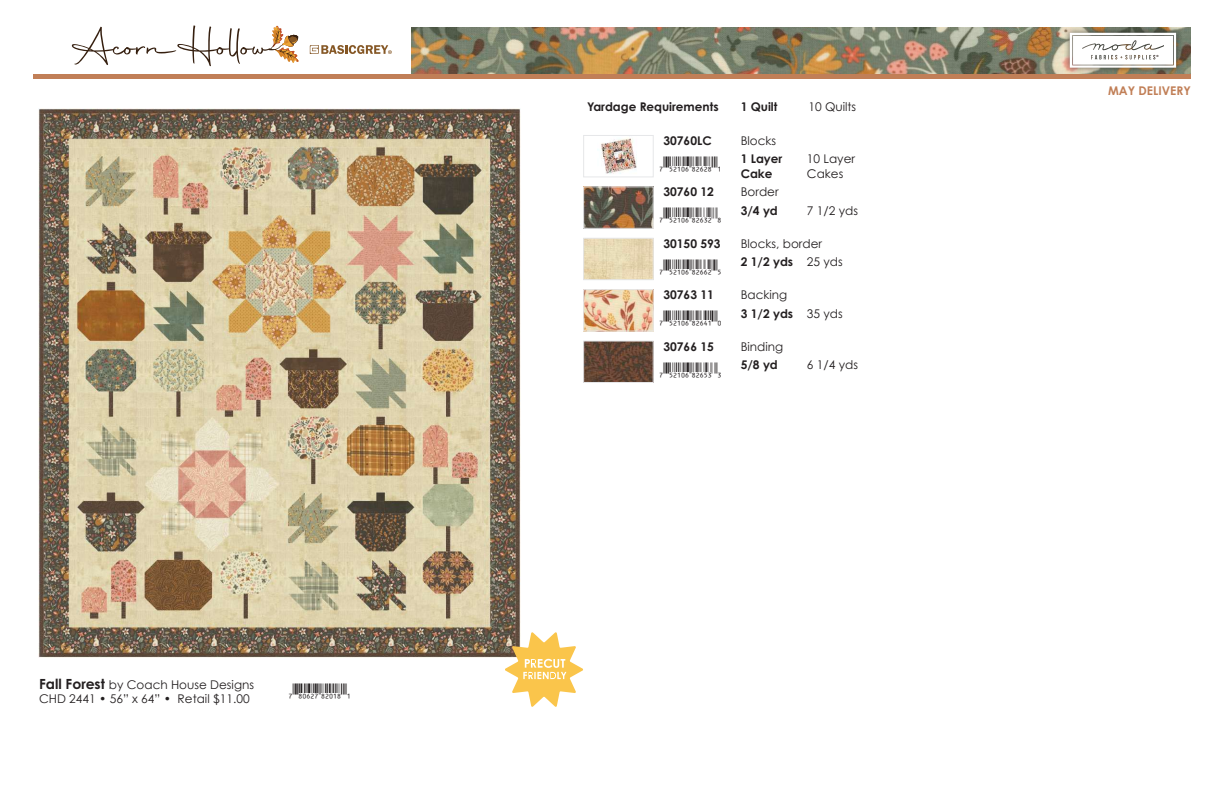
<style>
.page{position:relative;width:1224px;height:792px;background:#fff}
.page>*{position:absolute;margin:0;border:0;box-sizing:border-box;transform-origin:0 0}
.t1{font:16px "UPC Aa";color:#231f20}
.t2{font:12px/14.4px "Century Gothic";color:#231f20}
.t3{font:700 12px/14.4px "Century Gothic Pro";color:#231f20}
.t4{font:700 12px "Century Gothic";color:#231f20}
.t5{font:12px/14.4px "Century Gothic Pro";color:#231f20}
.t6{font:700 12px "Century Gothic";color:#c17f57}
.s1{font-family:"Century Gothic Pro";font-weight:700;font-size:14px}
.s2{font-family:"Century Gothic Pro"}
.s3{font-weight:400}
</style>
<div class="page">
<img style="left:412px;top:27px;width:779px;height:47px">
<div style="left:33px;top:74px;width:1158px;height:5px;background:#c17f57"></div>
<div style="left:1063px;top:26px;width:119px;height:48px;background:#231f20;opacity:.75"></div>
<svg style="left:1070px;top:33px;width:106px;height:35px"></svg>
<svg style="left:310px;top:45px;width:82px;height:9px"></svg>
<svg style="left:72px;top:25px;width:227px;height:41px"></svg>
<img style="left:601px;top:138px;width:36px;height:36px">
<div style="left:583px;top:135px;width:71px;height:42px;border:1px solid #e6e7e9"></div>
<img style="left:585px;top:188px;width:67px;height:39px">
<div style="left:583px;top:186px;width:71px;height:43px;border:1px solid #e6e7e9"></div>
<img style="left:585px;top:240px;width:67px;height:38px">
<div style="left:583px;top:238px;width:71px;height:42px;border:1px solid #e6e7e9"></div>
<img style="left:585px;top:291px;width:67px;height:39px">
<div style="left:583px;top:289px;width:71px;height:43px;border:1px solid #e6e7e9"></div>
<img style="left:585px;top:343px;width:67px;height:38px">
<div style="left:583px;top:341px;width:71px;height:42px;border:1px solid #e6e7e9"></div>
<img style="left:39px;top:108px;width:482px;height:550px">
<svg style="left:505px;top:632px;width:78px;height:75px"></svg>
<p class="t2" style="left:39px;top:677px;width:217px"><span class="s1">Fall Forest</span> by Coach House Designs<br>CHD 2441 • 56” x 64” • <span class="s2">Retail $11.00</span></p>
<h1 class="t1" style="left:293px;top:679px;width:56px">(IAGCH|82018R</h1>
<p class="t3" style="left:587px;top:100px;width:133px">Yardage Requirements</p>
<p class="t3" style="left:741px;top:100px;width:38px">1 Quilt</p>
<p class="t5" style="left:808px;top:100px;width:49px">10 Quilts</p>
<p class="t4" style="left:663px;top:132px;width:50px">30760LC</p>
<p class="t2" style="left:741px;top:133px;width:37px">Blocks</p>
<h1 class="t1" style="left:663px;top:152px;width:56px">(FCBAG|82628R</h1>
<p class="t3" style="left:741px;top:152px;width:43px">1 Layer<br>Cake</p>
<p class="t5" style="left:807px;top:152px;width:50px">10 Layer<br>Cakes</p>
<p class="t4" style="left:663px;top:183px;width:52px">30760 12</p>
<p class="t2" style="left:741px;top:185px;width:39px">Border</p>
<h1 class="t1" style="left:663px;top:204px;width:56px">(FCBAG|82632Y</h1>
<p class="t3" style="left:741px;top:203px;width:39px">3/4 yd</p>
<p class="t5" style="left:807px;top:203px;width:53px">7 1/2 yds</p>
<p class="t4" style="left:663px;top:234px;width:59px">30150 593</p>
<p class="t2" style="left:741px;top:236px;width:83px">Blocks, border</p>
<h1 class="t1" style="left:663px;top:255px;width:56px">(FCBAG|82662V</h1>
<p class="t3" style="left:741px;top:255px;width:104px">2 1/2 yds <span class="s3">25 yds</span></p>
<p class="t4" style="left:663px;top:286px;width:52px">30763 11</p>
<p class="t2" style="left:741px;top:288px;width:48px">Backing</p>
<h1 class="t1" style="left:663px;top:306px;width:56px">(FCBAG|82641Q</h1>
<p class="t3" style="left:741px;top:306px;width:104px">3 1/2 yds <span class="s3">35 yds</span></p>
<p class="t4" style="left:663px;top:337px;width:52px">30766 15</p>
<p class="t2" style="left:741px;top:339px;width:44px">Binding</p>
<h1 class="t1" style="left:663px;top:358px;width:56px">(FCBAG|82653T</h1>
<p class="t3" style="left:741px;top:357px;width:39px">5/8 yd</p>
<p class="t5" style="left:807px;top:357px;width:53px">6 1/4 yds</p>
<p class="t6" style="left:1108px;top:81px;width:84px">MAY DELIVERY</p>
</div>
